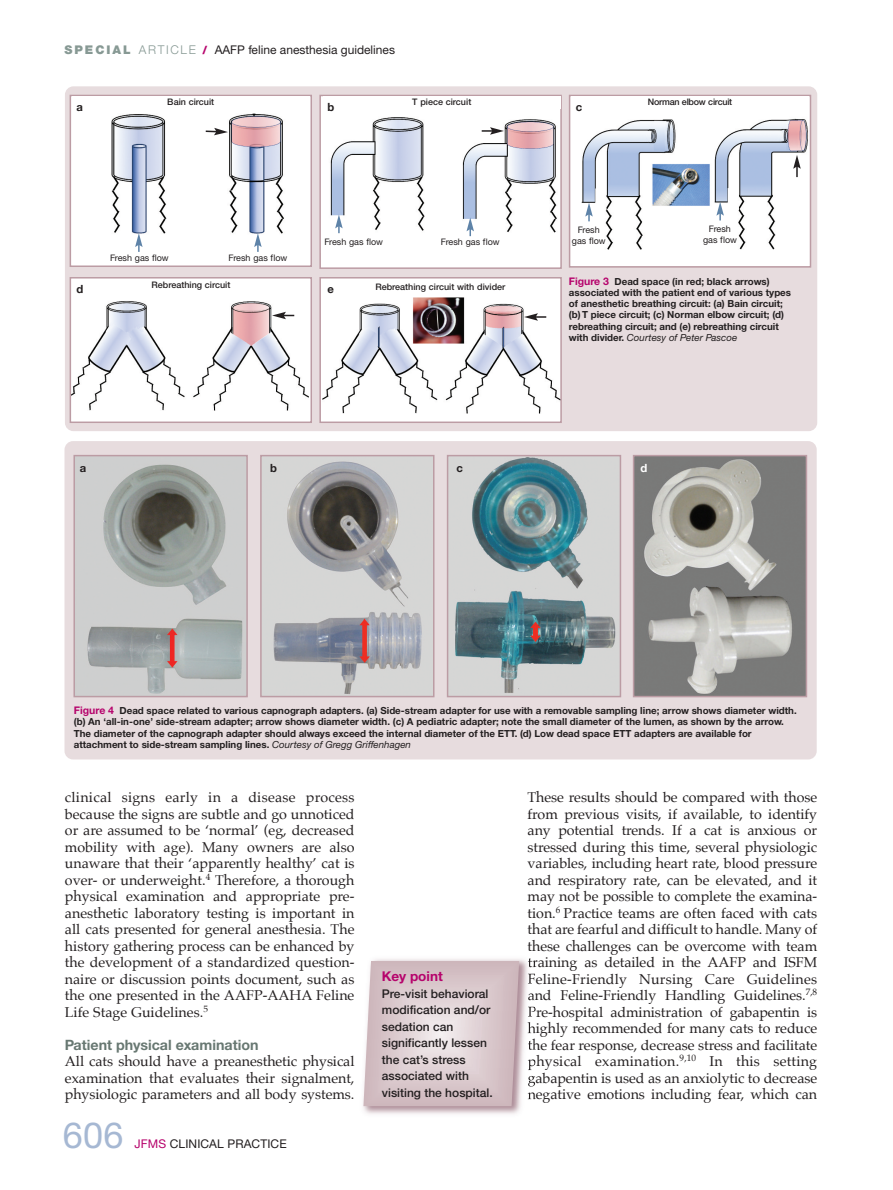
<style>
.page{position:relative;width:893px;height:1190px;background:#fff}
.page>*{position:absolute;margin:0;border:0;box-sizing:border-box;transform-origin:0 0}
.t1{font:36px "Helvetica Neue CE";color:#a6b8d3}
.t2{font:14.25px/16.5px "Palatino";letter-spacing:-.005em;color:#231f20;text-align:justify}
.t3{font:700 14.25px "Helvetica Neue CE";color:#687872}
.t4{font:700 13.5px "Helvetica Neue CE";color:#b6036c}
.t5{font:500 12px/16.5px "Helvetica Neue CE";color:#231f20}
.t6{font:12px "Helvetica Neue CE";color:#231f20}
.t7{font:700 11.25px "Helvetica Neue";color:#231f20}
.t8{font:700 11.25px "Helvetica Neue";color:#fff}
.t9{font:700 9.75px/11.2px "Helvetica Neue CE";color:#231f20}
.t10{font:9px/10.8px "Helvetica Neue CE";color:#231f20;text-align:center}
.t11{font:500 9px "Helvetica Neue CE";color:#231f20}
.t12{font:500 9px "Helvetica Neue CE";letter-spacing:-.03em;color:#231f20}
.s1{font-weight:900;color:#879994}
.s2{font-family:"Helvetica Neue";font-weight:300;color:#879994}
.s3{font-weight:900;font-size:11.25px;color:#b6036c}
.s4{font-size:10.5px;color:#b6036c}
.s5{font-weight:400;font-style:italic}
.s6{color:#b6036c}
</style>
<div class="page">
<div style="left:65px;top:86px;width:752px;height:345px;background:#e7dcde;border-radius:9px"></div>
<img style="left:73px;top:109px;width:236px;height:155px">
<div style="left:70px;top:95px;width:242px;height:172px;border:2px solid #bc9ca4"></div>
<div style="left:71px;top:278px;width:239px;height:143px;background:#fff"></div>
<img style="left:73px;top:301px;width:235px;height:110px">
<div style="left:70px;top:277px;width:242px;height:146px;border:2px solid #bc9ca4"></div>
<div style="left:321px;top:278px;width:239px;height:143px;background:#fff"></div>
<img style="left:322px;top:297px;width:237px;height:116px">
<div style="left:319px;top:277px;width:243px;height:146px;border:2px solid #bc9ca4"></div>
<div style="left:321px;top:96px;width:239px;height:171px;background:#fff"></div>
<img style="left:330px;top:117px;width:227px;height:117px">
<div style="left:319px;top:95px;width:243px;height:174px;border:2px solid #bc9ca4"></div>
<div style="left:570px;top:96px;width:240px;height:170px;background:#fff"></div>
<img style="left:581px;top:118px;width:227px;height:131px">
<div style="left:569px;top:95px;width:242px;height:173px;border:2px solid #bc9ca4"></div>
<div style="left:65px;top:441px;width:752px;height:318px;background:#e7dcde;border-radius:9px"></div>
<img style="left:76px;top:458px;width:169px;height:236px">
<div style="left:73px;top:455px;width:175px;height:242px;border:2px solid #bc9ca4"></div>
<img style="left:263px;top:458px;width:168px;height:236px">
<div style="left:260px;top:455px;width:174px;height:242px;border:2px solid #bc9ca4"></div>
<img style="left:636px;top:458px;width:168px;height:236px">
<div style="left:633px;top:455px;width:174px;height:242px;border:2px solid #bc9ca4"></div>
<img style="left:450px;top:458px;width:168px;height:236px">
<div style="left:447px;top:455px;width:174px;height:242px;border:2px solid #bc9ca4"></div>
<div style="left:72px;top:96px;width:237px;height:13px;background:#fff"></div>
<div style="left:75px;top:279px;width:232px;height:13px;background:#fff"></div>
<div style="left:108px;top:252px;width:63px;height:13px;background:#fff"></div>
<div style="left:226px;top:252px;width:63px;height:13px;background:#fff"></div>
<div style="left:324px;top:279px;width:232px;height:16px;background:#fff"></div>
<div style="left:323px;top:96px;width:237px;height:13px;background:#fff"></div>
<div style="left:571px;top:96px;width:237px;height:13px;background:#fff"></div>
<svg style="left:204px;top:128px;width:24px;height:7px"></svg>
<svg style="left:482px;top:127px;width:22px;height:8px"></svg>
<svg style="left:793px;top:155px;width:8px;height:22px"></svg>
<svg style="left:272px;top:312px;width:22px;height:7px"></svg>
<svg style="left:524px;top:313px;width:22px;height:8px"></svg>
<svg style="left:135px;top:233px;width:8px;height:19px"></svg>
<svg style="left:254px;top:233px;width:8px;height:19px"></svg>
<svg style="left:335px;top:214px;width:8px;height:19px"></svg>
<svg style="left:585px;top:203px;width:8px;height:18px"></svg>
<svg style="left:716px;top:202px;width:8px;height:18px"></svg>
<svg style="left:466px;top:217px;width:8px;height:19px"></svg>
<img style="left:363px;top:959px;width:171px;height:155px">
<svg style="left:528px;top:958px;width:6px;height:9px"></svg>
<svg style="left:528px;top:973px;width:6px;height:10px"></svg>
<svg style="left:528px;top:991px;width:6px;height:25px"></svg>
<svg style="left:528px;top:1022px;width:6px;height:27px"></svg>
<svg style="left:528px;top:1057px;width:6px;height:29px"></svg>
<svg style="left:528px;top:1092px;width:6px;height:8px"></svg>
<svg style="left:363px;top:960px;width:156px;height:146px"></svg>
<p class="t6" style="left:65px;top:46px;width:332px"><span class="s1">S P E C I A L</span> <span class="s2">ARTICLE</span> <span class="s3">/</span> AAFP feline anesthesia guidelines</p>
<p class="t11" style="left:412px;top:98px;width:61px">T piece circuit</p>
<p class="t12" style="left:648px;top:98px;width:86px">Norman elbow circuit</p>
<p class="t11" style="left:167px;top:98px;width:48px">Bain circuit</p>
<p class="t7" style="left:76px;top:100px;width:8px">a</p>
<p class="t7" style="left:327px;top:100px;width:8px">b</p>
<p class="t7" style="left:576px;top:100px;width:8px">c</p>
<p class="t10" style="left:110px;top:253px;width:60px">Fresh gas flow</p>
<p class="t10" style="left:229px;top:253px;width:60px">Fresh gas flow</p>
<p class="t10" style="left:324px;top:237px;width:60px">Fresh gas flow</p>
<p class="t10" style="left:441px;top:237px;width:60px">Fresh gas flow</p>
<p class="t11" style="left:151px;top:281px;width:80px">Rebreathing circuit</p>
<p class="t7" style="left:76px;top:282px;width:8px">d</p>
<p class="t7" style="left:327px;top:282px;width:8px">e</p>
<p class="t11" style="left:375px;top:283px;width:131px">Rebreathing circuit with divider</p>
<p class="t10" style="left:572px;top:225px;width:35px">Fresh gas flow</p>
<p class="t10" style="left:703px;top:224px;width:35px">Fresh gas flow</p>
<p class="t9" style="left:569px;top:276px;width:224px"><span class="s4">Figure 3</span> Dead space (in red; black arrows) associated with the patient end of various types of anesthetic breathing circuit: (a) Bain circuit; (b) T piece circuit; (c) Norman elbow circuit; (d) rebreathing circuit; and (e) rebreathing circuit with divider. <span class="s5">Courtesy of Peter Pascoe</span></p>
<p class="t7" style="left:80px;top:461px;width:8px">a</p>
<p class="t7" style="left:270px;top:461px;width:8px">b</p>
<p class="t7" style="left:456px;top:461px;width:8px">c</p>
<p class="t8" style="left:640px;top:461px;width:8px">d</p>
<p class="t9" style="left:74px;top:706px;width:724px"><span class="s4">Figure 4</span> Dead space related to various capnograph adapters. (a) Side-stream adapter for use with a removable sampling line; arrow shows diameter width. (b) An ‘all-in-one’ side-stream adapter; arrow shows diameter width. (c) A pediatric adapter; note the small diameter of the lumen, as shown by the arrow.<br>The diameter of the capnograph adapter should always exceed the internal diameter of the ETT. (d) Low dead space ETT adapters are available for attachment to side-stream sampling lines. <span class="s5">Courtesy of Gregg Griffenhagen</span></p>
<p class="t2" style="left:65px;top:790px;width:291px">clinical signs early in a disease process because the signs are subtle and go unnoticed or are assumed to be ‘normal’ (eg, decreased mobility with age). Many owners are also unaware that their ‘apparently healthy’ cat is over- or underweight.<sup>4</sup> Therefore, a thorough physical examination and appropriate pre&shy;anesthetic laboratory testing is important in all cats presented for general anesthesia. The history gathering process can be enhanced by the development of a standardized question&shy;naire or discussion points document, such as the one presented in the AAFP-AAHA Feline Life Stage Guidelines.<sup>5</sup></p>
<p class="t3" style="left:65px;top:1039px;width:195px">Patient physical examination</p>
<p class="t2" style="left:65px;top:1054px;width:291px">All cats should have a preanesthetic physical examination that evaluates their signalment, physiologic parameters and all body systems.</p>
<h1 class="t1" style="left:63px;top:1122px;width:62px">606</h1>
<p class="t6" style="left:134px;top:1139px;width:154px"><span class="s6">JFMS</span> CLINICAL PRACTICE</p>
<p class="t4" style="left:382px;top:971px;width:62px">Key point</p>
<p class="t5" style="left:382px;top:986px;width:112px">Pre-visit behavioral modification and/or sedation can significantly lessen the cat’s stress associated with visiting the hospital.</p>
<p class="t2" style="left:528px;top:790px;width:291px">These results should be compared with those from previous visits, if available, to identify any potential trends. if a cat is anxious or stressed during this time, several physiologic variables, including heart rate, blood pressure and respiratory rate, can be elevated, and it may not be possible to complete the examina&shy;tion.<sup>6</sup> Practice teams are often faced with cats that are fearful and difficult to handle. Many of these challenges can be overcome with team training as detailed in the AAFP and iSFM Feline-Friendly Nursing Care Guidelines and Feline-Friendly Handling Guidelines.<sup>7,8<br></sup>Pre-hospital administration of gabapentin is highly recommended for many cats to reduce the fear response, decrease stress and facilitate physical examination.<sup>9,10</sup> in this setting gabapentin is used as an anxiolytic to decrease negative emotions including fear, which can</p>
</div>
